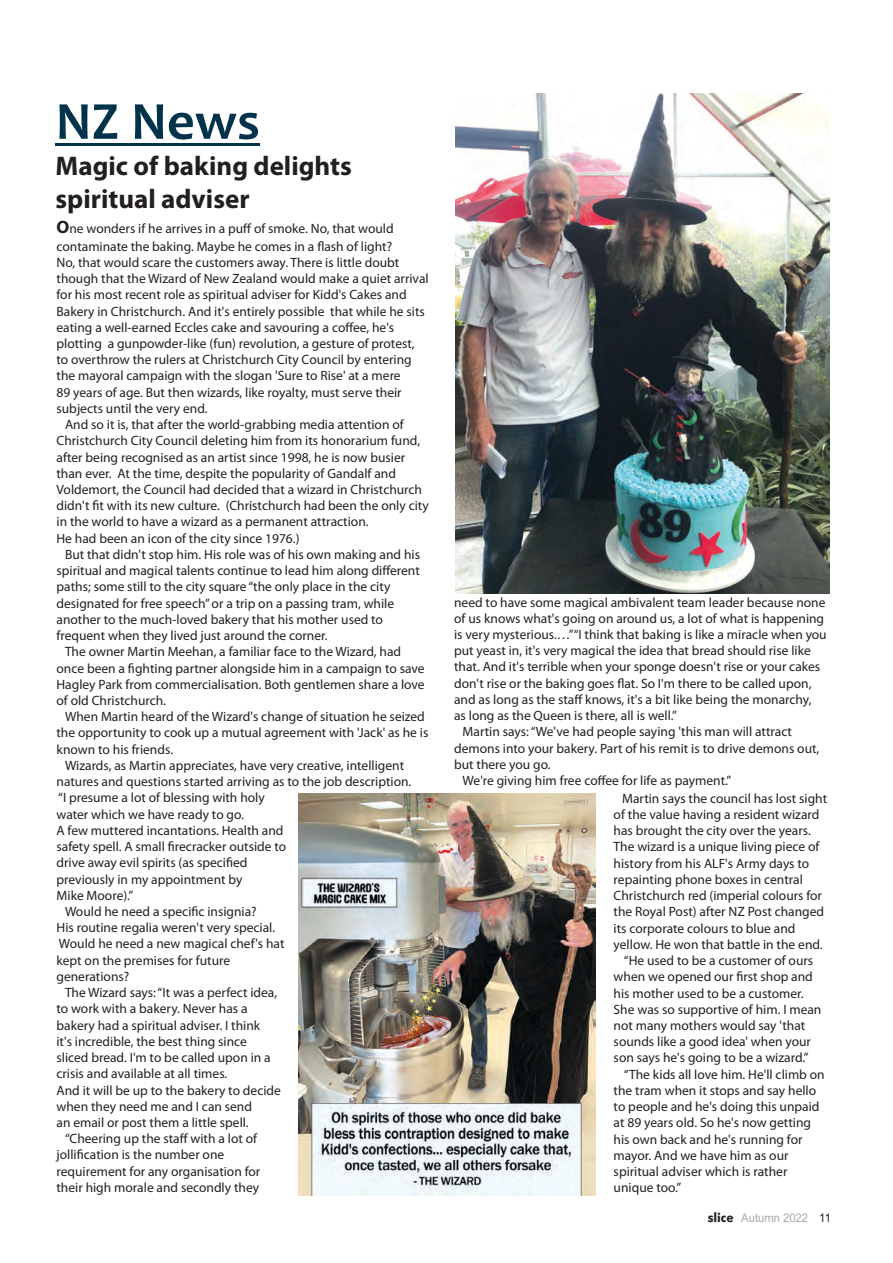
<style>
.page{position:relative;width:893px;height:1263px;background:#fff}
.page>*{position:absolute;margin:0;border:0;box-sizing:border-box;transform-origin:0 0}
.t1{font:700 54px "Candara";color:#02334a}
.t2{font:700 27px/33.5px "Myriad Pro";color:#231f20}
.t3{font:13.5px "Myriad Pro";color:#231f20}
.t4{font:12px "Arial";color:#a7a9ac;scale:.94 1}
.s1{font-weight:700;font-size:18px}
.s2{font-family:"Futura BT";font-weight:700;font-size:12.75px;color:#231f20}
.s3{color:#231f20}
</style>
<div class="page">
<hr style="left:56px;top:144px;width:204px;height:2px;background:#02334a">
<img style="left:455px;top:94px;width:374px;height:499px">
<img style="left:298px;top:794px;width:298px;height:401px">
<p class="t1" style="left:56px;top:100px;width:206px">NZ News</p>
<p class="t2" style="left:56px;top:151px;width:298px">Magic of baking delights spiritual adviser</p>
<p class="t3" style="left:57px;top:223px;width:339px"><span class="s1">O</span>ne wonders if he arrives in a puff of smoke. No, that would</p>
<p class="t3" style="left:57px;top:240px;width:337px">contaminate the baking. Maybe he comes in a flash of light?</p>
<p class="t3" style="left:57px;top:257px;width:344px">No, that would scare the customers away. There is little doubt</p>
<p class="t3" style="left:57px;top:273px;width:374px">though that the Wizard of New Zealand would make a quiet arrival</p>
<p class="t3" style="left:57px;top:289px;width:352px">for his most recent role as spiritual adviser for Kidd's Cakes and</p>
<p class="t3" style="left:57px;top:305px;width:370px">Bakery in Christchurch. And it's entirely possible that while he sits</p>
<p class="t3" style="left:57px;top:322px;width:339px">eating a well-earned Eccles cake and savouring a coffee, he's</p>
<p class="t3" style="left:57px;top:338px;width:360px">plotting a gunpowder-like (fun) revolution, a gesture of protest,</p>
<p class="t3" style="left:57px;top:354px;width:357px">to overthrow the rulers at Christchurch City Council by entering</p>
<p class="t3" style="left:57px;top:370px;width:346px">the mayoral campaign with the slogan 'Sure to Rise' at a mere</p>
<p class="t3" style="left:57px;top:386px;width:347px">89 years of age. But then wizards, like royalty, must serve their</p>
<p class="t3" style="left:57px;top:403px;width:153px">subjects until the very end.</p>
<p class="t3" style="left:65px;top:419px;width:340px">And so it is, that after the world-grabbing media attention of</p>
<p class="t3" style="left:57px;top:435px;width:365px">Christchurch City Council deleting him from its honorarium fund,</p>
<p class="t3" style="left:57px;top:451px;width:350px">after being recognised as an artist since 1998, he is now busier</p>
<p class="t3" style="left:57px;top:468px;width:341px">than ever. At the time, despite the popularity of Gandalf and</p>
<p class="t3" style="left:57px;top:484px;width:367px">Voldemort, the Council had decided that a wizard in Christchurch</p>
<p class="t3" style="left:57px;top:500px;width:374px">didn't fit with its new culture. (Christchurch had been the only city</p>
<p class="t3" style="left:57px;top:516px;width:314px">in the world to have a wizard as a permanent attraction.</p>
<p class="t3" style="left:57px;top:533px;width:244px">He had been an icon of the city since 1976.)</p>
<p class="t3" style="left:65px;top:549px;width:357px">But that didn't stop him. His role was of his own making and his</p>
<p class="t3" style="left:57px;top:565px;width:365px">spiritual and magical talents continue to lead him along different</p>
<p class="t3" style="left:57px;top:581px;width:335px">paths; some still to the city square “the only place in the city</p>
<p class="t3" style="left:57px;top:597px;width:339px">designated for free speech” or a trip on a passing tram, while</p>
<p class="t3" style="left:57px;top:614px;width:328px">another to the much-loved bakery that his mother used to</p>
<p class="t3" style="left:57px;top:630px;width:273px">frequent when they lived just around the corner.</p>
<p class="t3" style="left:65px;top:646px;width:338px">The owner Martin Meehan, a familiar face to the Wizard, had</p>
<p class="t3" style="left:57px;top:662px;width:369px">once been a fighting partner alongside him in a campaign to save</p>
<p class="t3" style="left:57px;top:679px;width:370px">Hagley Park from commercialisation. Both gentlemen share a love</p>
<p class="t3" style="left:57px;top:695px;width:111px">of old Christchurch.</p>
<p class="t3" style="left:65px;top:711px;width:361px">When Martin heard of the Wizard's change of situation he seized</p>
<p class="t3" style="left:57px;top:727px;width:373px">the opportunity to cook up a mutual agreement with 'Jack' as he is</p>
<p class="t3" style="left:57px;top:743px;width:118px">known to his friends.</p>
<p class="t3" style="left:65px;top:760px;width:341px">Wizards, as Martin appreciates, have very creative, intelligent</p>
<p class="t3" style="left:57px;top:776px;width:356px">natures and questions started arriving as to the job description.</p>
<p class="t3" style="left:58px;top:792px;width:208px">“I presume a lot of blessing with holy</p>
<p class="t3" style="left:57px;top:808px;width:189px">water which we have ready to go.</p>
<p class="t3" style="left:57px;top:825px;width:228px">A few muttered incantations. Health and</p>
<p class="t3" style="left:57px;top:841px;width:231px">safety spell. A small firecracker outside to</p>
<p class="t3" style="left:57px;top:857px;width:193px">drive away evil spirits (as specified</p>
<p class="t3" style="left:57px;top:873px;width:187px">previously in my appointment by</p>
<p class="t3" style="left:57px;top:890px;width:78px">Mike Moore).”</p>
<p class="t3" style="left:65px;top:906px;width:193px">Would he need a specific insignia?</p>
<p class="t3" style="left:57px;top:922px;width:220px">His routine regalia weren't very special.</p>
<p class="t3" style="left:59px;top:938px;width:227px">Would he need a new magical chef's hat</p>
<p class="t3" style="left:57px;top:954px;width:175px">kept on the premises for future</p>
<p class="t3" style="left:57px;top:971px;width:74px">generations?</p>
<p class="t3" style="left:65px;top:987px;width:214px">The Wizard says: “It was a perfect idea,</p>
<p class="t3" style="left:56px;top:1003px;width:193px">to work with a bakery. Never has a</p>
<p class="t3" style="left:56px;top:1019px;width:205px">bakery had a spiritual adviser. I think</p>
<p class="t3" style="left:56px;top:1036px;width:192px">it's incredible, the best thing since</p>
<p class="t3" style="left:56px;top:1052px;width:216px">sliced bread. I'm to be called upon in a</p>
<p class="t3" style="left:56px;top:1068px;width:172px">crisis and available at all times.</p>
<p class="t3" style="left:56px;top:1084px;width:226px">And it will be up to the bakery to decide</p>
<p class="t3" style="left:56px;top:1100px;width:197px">when they need me and I can send</p>
<p class="t3" style="left:56px;top:1117px;width:194px">an email or post them a little spell.</p>
<p class="t3" style="left:65px;top:1133px;width:194px">“Cheering up the staff with a lot of</p>
<p class="t3" style="left:56px;top:1149px;width:169px">jollification is the number one</p>
<p class="t3" style="left:56px;top:1165px;width:205px">requirement for any organisation for</p>
<p class="t3" style="left:56px;top:1182px;width:204px">their high morale and secondly they</p>
<p class="t3" style="left:454px;top:596px;width:373px">need to have some magical ambivalent team leader because none</p>
<p class="t3" style="left:454px;top:613px;width:372px">of us knows what's going on around us, a lot of what is happening</p>
<p class="t3" style="left:454px;top:629px;width:374px">is very mysterious.…”“I think that baking is like a miracle when you</p>
<p class="t3" style="left:454px;top:645px;width:358px">put yeast in, it's very magical the idea that bread should rise like</p>
<p class="t3" style="left:454px;top:661px;width:368px">that. And it's terrible when your sponge doesn't rise or your cakes</p>
<p class="t3" style="left:454px;top:677px;width:359px">don't rise or the baking goes flat. So I'm there to be called upon,</p>
<p class="t3" style="left:454px;top:694px;width:359px">and as long as the staff knows, it's a bit like being the monarchy,</p>
<p class="t3" style="left:454px;top:710px;width:224px">as long as the Queen is there, all is well.”</p>
<p class="t3" style="left:463px;top:726px;width:331px">Martin says: “We've had people saying 'this man will attract</p>
<p class="t3" style="left:454px;top:742px;width:367px">demons into your bakery. Part of his remit is to drive demons out,</p>
<p class="t3" style="left:454px;top:759px;width:98px">but there you go.</p>
<p class="t3" style="left:463px;top:775px;width:270px">We're giving him free coffee for life as payment.”</p>
<p class="t3" style="left:622px;top:793px;width:207px">Martin says the council has lost sight</p>
<p class="t3" style="left:614px;top:809px;width:207px">of the value having a resident wizard</p>
<p class="t3" style="left:614px;top:825px;width:199px">has brought the city over the years.</p>
<p class="t3" style="left:614px;top:841px;width:207px">The wizard is a unique living piece of</p>
<p class="t3" style="left:614px;top:857px;width:197px">history from his ALF's Army days to</p>
<p class="t3" style="left:614px;top:874px;width:191px">repainting phone boxes in central</p>
<p class="t3" style="left:614px;top:890px;width:210px">Christchurch red (imperial colours for</p>
<p class="t3" style="left:614px;top:906px;width:212px">the Royal Post) after NZ Post changed</p>
<p class="t3" style="left:614px;top:922px;width:183px">its corporate colours to blue and</p>
<p class="t3" style="left:614px;top:939px;width:210px">yellow. He won that battle in the end.</p>
<p class="t3" style="left:624px;top:955px;width:191px">“He used to be a customer of ours</p>
<p class="t3" style="left:614px;top:971px;width:201px">when we opened our first shop and</p>
<p class="t3" style="left:614px;top:987px;width:192px">his mother used to be a customer.</p>
<p class="t3" style="left:614px;top:1003px;width:209px">She was so supportive of him. I mean</p>
<p class="t3" style="left:614px;top:1020px;width:193px">not many mothers would say 'that</p>
<p class="t3" style="left:614px;top:1036px;width:199px">sounds like a good idea' when your</p>
<p class="t3" style="left:614px;top:1052px;width:196px">son says he's going to be a wizard.”</p>
<p class="t3" style="left:624px;top:1068px;width:202px">“The kids all love him. He'll climb on</p>
<p class="t3" style="left:614px;top:1085px;width:204px">the tram when it stops and say hello</p>
<p class="t3" style="left:614px;top:1101px;width:207px">to people and he's doing this unpaid</p>
<p class="t3" style="left:614px;top:1117px;width:199px">at 89 years old. So he's now getting</p>
<p class="t3" style="left:614px;top:1133px;width:190px">his own back and he's running for</p>
<p class="t3" style="left:614px;top:1150px;width:176px">mayor. And we have him as our</p>
<p class="t3" style="left:614px;top:1166px;width:175px">spiritual adviser which is rather</p>
<p class="t3" style="left:614px;top:1182px;width:69px">unique too.”</p>
<p class="t4" style="left:708px;top:1213px;width:133px"><span class="s2">slice</span> Autumn 2022 <span class="s3">11</span></p>
</div>
